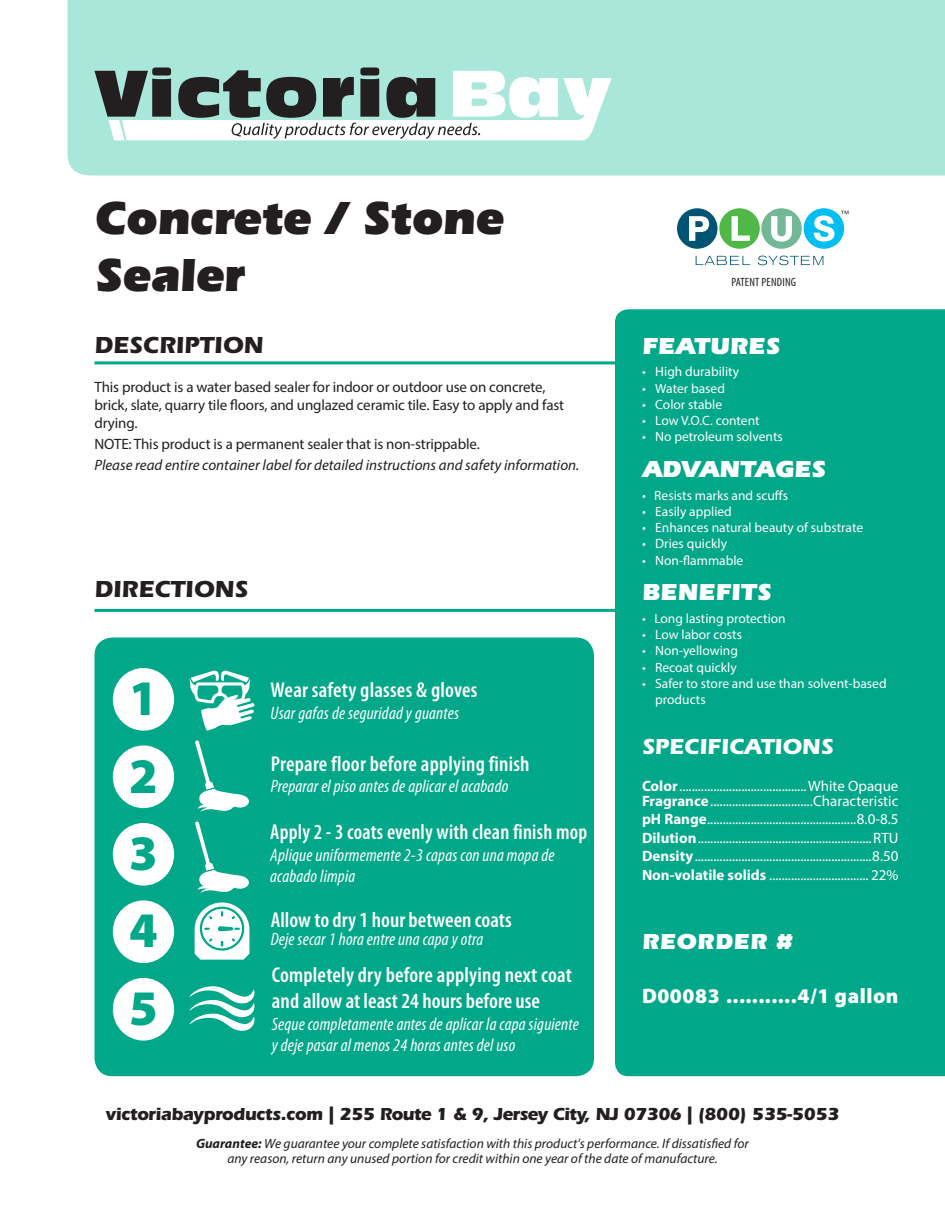
<style>
.page{position:relative;width:945px;height:1215px;background:#fff}
.page>*{position:absolute;margin:0;border:0;box-sizing:border-box;transform-origin:0 0}
.t1{font:900 49.95px/77.6px "Myriad Pro";color:#00a788;text-align:justify}
.t2{font:900 48px/57.6px "Itc Eras";letter-spacing:-.01em;color:#231f20;scale:.96 1}
.t3{font:900 24px "Itc Eras";color:#fff}
.t4{font:700 24px "Itc Eras";color:#231f20}
.t5{font:700 22.5px "Itc Eras";color:#fff}
.t6{font:900 22.5px "Itc Eras";letter-spacing:.025em;color:#fff}
.t7{font:600 condensed 21.6px/26px "Myriad Pro";letter-spacing:.01em;color:#fff}
.t8{font:600 condensed 21.6px "Myriad Pro";letter-spacing:.01em;color:#fff;scale:.96 1}
.t9{font:900 21px "Myriad Pro";letter-spacing:.025em;color:#fff}
.t10{font:italic condensed 18px/21.6px "Myriad Pro";letter-spacing:.01em;color:#fff}
.t11{font:700 18px "Itc Eras";letter-spacing:-.025em;color:#231f20}
.t12{font:15px/18.5px "Myriad Pro";color:#fff}
.t13{font:15px/18px "Myriad Pro";letter-spacing:-.01em;color:#231f20}
.t14{font:italic 15px "Myriad Pro";color:#231f20}
.t15{font:13.5px/16.2px "Myriad Pro";color:#fff}
.t16{font:italic 13.5px/15px "Myriad Pro";color:#231f20;text-align:center}
.t17{font:condensed 12px "Myriad Pro";letter-spacing:.02em;color:#231f20}
.s1{font-weight:700}
</style>
<div class="page">
<div style="left:68px;top:0;width:877px;height:176px;background:#a9e7da"></div>
<div style="left:615px;top:309px;width:330px;height:767px;background:#00a788"></div>
<div style="left:95px;top:638px;width:499px;height:438px;background:#00a788;border-radius:18px"></div>
<svg style="left:95px;top:67px;width:517px;height:73px"></svg>
<hr style="left:94px;top:609px;width:521px;height:3px;background:#00a788">
<hr style="left:94px;top:361px;width:521px;height:3px;background:#00a788">
<div style="left:677px;top:208px;width:41px;height:41px;background:#005473;border-radius:50%"></div>
<div style="left:719px;top:208px;width:41px;height:41px;background:#50b848;border-radius:50%"></div>
<div style="left:761px;top:208px;width:41px;height:41px;background:#72b897;border-radius:50%"></div>
<div style="left:804px;top:208px;width:40px;height:41px;background:#00bdf2;border-radius:50%"></div>
<svg style="left:689px;top:216px;width:20px;height:25px"></svg>
<svg style="left:732px;top:216px;width:18px;height:25px"></svg>
<svg style="left:771px;top:216px;width:21px;height:26px"></svg>
<svg style="left:814px;top:215px;width:21px;height:27px"></svg>
<svg style="left:696px;top:256px;width:54px;height:9px"></svg>
<svg style="left:758px;top:256px;width:65px;height:9px"></svg>
<svg style="left:841px;top:211px;width:7px;height:3px"></svg>
<div style="left:113px;top:668px;width:61px;height:63px;background:#fff;border-radius:50%"></div>
<div style="left:113px;top:745px;width:61px;height:63px;background:#fff;border-radius:50%"></div>
<div style="left:113px;top:823px;width:61px;height:63px;background:#fff;border-radius:50%"></div>
<div style="left:113px;top:900px;width:61px;height:63px;background:#fff;border-radius:50%"></div>
<div style="left:113px;top:978px;width:61px;height:63px;background:#fff;border-radius:50%"></div>
<svg style="left:189px;top:670px;width:66px;height:61px"></svg>
<svg style="left:195px;top:740px;width:54px;height:72px"></svg>
<svg style="left:195px;top:822px;width:54px;height:71px"></svg>
<svg style="left:195px;top:902px;width:54px;height:58px"></svg>
<svg style="left:190px;top:986px;width:65px;height:45px"></svg>
<h2 class="t2" style="left:94px;top:189px;width:428px">Concrete / Stone<br>Sealer</h2>
<h3 class="t4" style="left:94px;top:331px;width:171px">DESCRIPTION</h3>
<p class="t13" style="left:94px;top:378px;width:471px">This product is a water based sealer for indoor or outdoor use on concrete, brick, slate, quarry tile floors, and unglazed ceramic tile. Easy to apply and fast drying.</p>
<p class="t13" style="left:94px;top:435px;width:387px">NOTE: This product is a permanent sealer that is non-strippable.</p>
<p class="t14" style="left:94px;top:456px;width:486px">Please read entire container label for detailed instructions and safety information.</p>
<h3 class="t4" style="left:94px;top:575px;width:155px">DIRECTIONS</h3>
<h1 class="t1" style="left:129px;top:660px;width:30px">1<br>2<br>3<br>4<br>5</h1>
<h3 class="t7" style="left:271px;top:677px;width:208px">Wear safety glasses &amp; gloves</h3>
<p class="t10" style="left:271px;top:702px;width:190px">Usar gafas de seguridad y guantes</p>
<h3 class="t7" style="left:271px;top:751px;width:260px">Prepare floor before applying finish</h3>
<p class="t10" style="left:271px;top:775px;width:239px">Preparar el piso antes de aplicar el acabado</p>
<h3 class="t8" style="left:270px;top:820px;width:332px">Apply 2 - 3 coats evenly with clean finish mop</h3>
<p class="t10" style="left:270px;top:844px;width:286px">Aplique uniformemente 2-3 capas con una mopa de acabado limpia</p>
<h3 class="t7" style="left:271px;top:908px;width:242px">Allow to dry 1 hour between coats</h3>
<p class="t10" style="left:271px;top:929px;width:214px">Deje secar 1 hora entre una capa y otra</p>
<h3 class="t7" style="left:272px;top:963px;width:302px">Completely dry before applying next coat and allow at least 24 hours before use</h3>
<p class="t10" style="left:272px;top:1013px;width:309px">Seque completamente antes de aplicar la capa siguiente y deje pasar al menos 24 horas antes del uso</p>
<p class="t17" style="left:731px;top:275px;width:66px">PATENT PENDING</p>
<h3 class="t3" style="left:642px;top:332px;width:140px">FEATURES</h3>
<p class="t15" style="left:642px;top:364px;width:99px">• High durability</p>
<p class="t15" style="left:642px;top:380px;width:85px">• Water based</p>
<p class="t15" style="left:642px;top:396px;width:82px">• Color stable</p>
<p class="t15" style="left:642px;top:412px;width:119px">• Low V.O.C. content</p>
<p class="t15" style="left:642px;top:428px;width:142px">• No petroleum solvents</p>
<h3 class="t3" style="left:642px;top:455px;width:185px">ADVANTAGES</h3>
<p class="t15" style="left:642px;top:487px;width:148px">• Resists marks and scuffs</p>
<p class="t15" style="left:642px;top:503px;width:91px">• Easily applied</p>
<p class="t15" style="left:642px;top:519px;width:223px">• Enhances natural beauty of substrate</p>
<p class="t15" style="left:642px;top:536px;width:87px">• Dries quickly</p>
<p class="t15" style="left:642px;top:552px;width:103px">• Non-flammable</p>
<h3 class="t3" style="left:642px;top:579px;width:131px">BENEFITS</h3>
<p class="t15" style="left:642px;top:610px;width:145px">• Long lasting protection</p>
<p class="t15" style="left:642px;top:626px;width:102px">• Low labor costs</p>
<p class="t15" style="left:642px;top:643px;width:97px">• Non-yellowing</p>
<p class="t15" style="left:642px;top:659px;width:96px">• Recoat quickly</p>
<p class="t15" style="left:655px;top:675px;width:233px;text-indent:-13px">• Safer to store and use than solvent-based products</p>
<h3 class="t5" style="left:642px;top:733px;width:193px">SPECIFICATIONS</h3>
<p class="t12" style="left:642px;top:778px;width:258px;line-height:15px"><span class="s1">Color</span>.........................................White Opaque<br><span class="s1">Fragrance</span>.................................Characteristic</p>
<p class="t12" style="left:642px;top:810px;width:258px;text-align:justify"><span class="s1">pH Range</span>................................................8.0-8.5<br><span class="s1">Dilution</span>........................................................RTU <span class="s1">Density</span>.........................................................8.50<br><span class="s1">Non-volatile solids</span> ................................ 22%</p>
<h3 class="t6" style="left:642px;top:929px;width:152px">REORDER #</h3>
<h3 class="t9" style="left:642px;top:984px;width:258px">D00083 ...........4/1 gallon</h3>
<p class="t11" style="left:106px;top:1104px;width:735px">victoriabayproducts.com | 255 Route 1 &amp; 9, Jersey City, NJ 07306 | (800) 535-5053</p>
<p class="t16" style="left:196px;top:1136px;width:554px"><span class="s1">Guarantee:</span> We guarantee your complete satisfaction with this product's performance. If dissatisfied for any reason, return any unused portion for credit within one year of the date of manufacture.</p>
</div>
